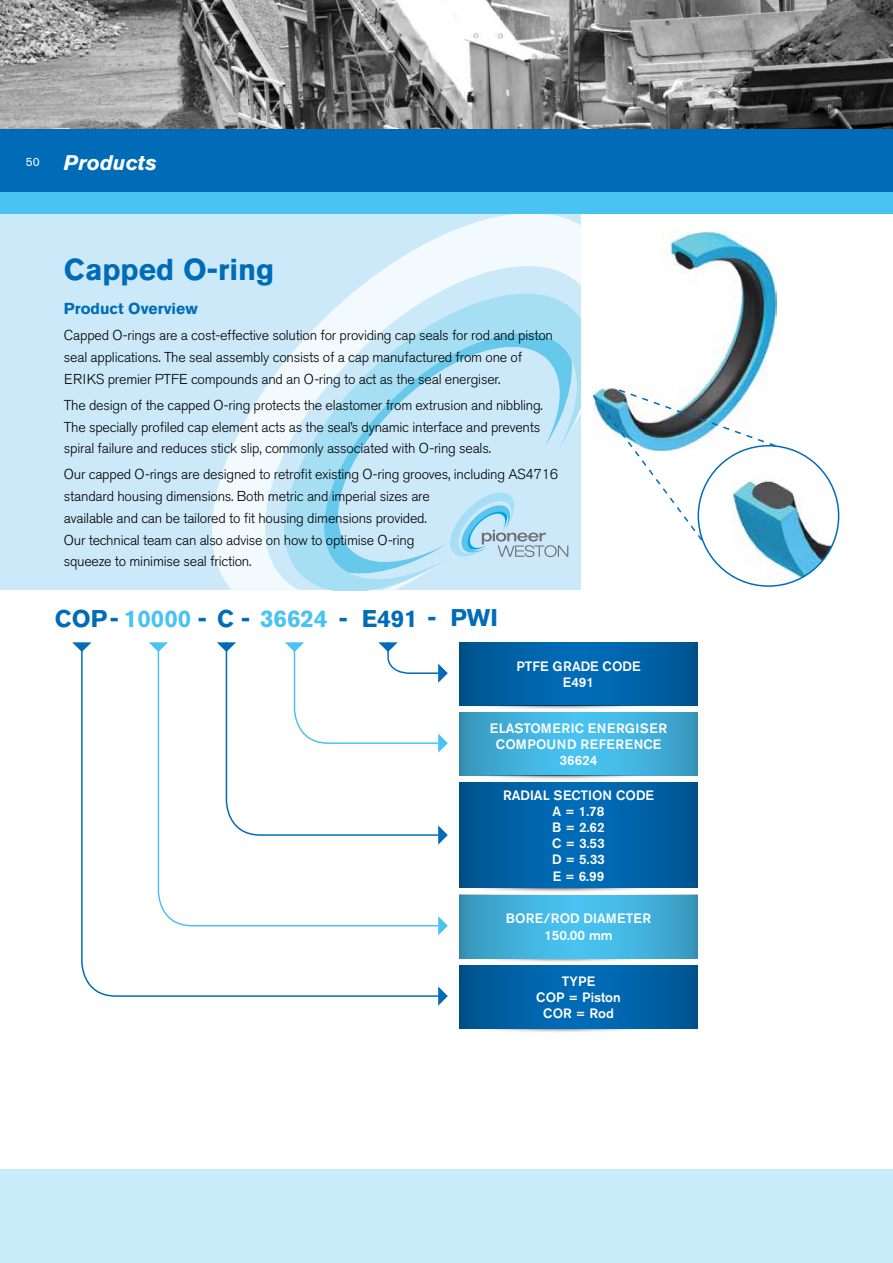
<style>
.page{position:relative;width:893px;height:1263px;background:#fff}
.page>*{position:absolute;margin:0;border:0;box-sizing:border-box;transform-origin:0 0}
.t1{font:700 30px "Akzidenz Grotesk BE";color:#006cb7}
.t2{font:700 24px "Akzidenz Grotesk BE";color:#006cb7}
.t3{font:italic 700 21px "Akzidenz Grotesk BE";color:#fff}
.t4{font:700 15.75px "Akzidenz Grotesk BE";color:#006cb7}
.t5{font:300 14.25px/21.8px "Akzidenz Grotesk BE";letter-spacing:-.015em;color:#000}
.t6{font:500 13.5px/16.2px "Akzidenz Grotesk BE";color:#fff;text-align:center}
.t7{font:500 13.5px/16.2px "Akzidenz Grotesk BE";letter-spacing:.04em;color:#fff;text-align:center}
.s1{color:#49c3f1}
</style>
<div class="page">
<img style="left:0;top:0;width:893px;height:129px">
<div style="left:0;top:176px;width:581px;height:414px;background:#cce9fa"></div>
<svg style="left:212px;top:214px;width:369px;height:376px"></svg>
<svg style="left:263px;top:272px;width:318px;height:318px"></svg>
<img style="left:459px;top:1028px;width:196px;height:4px">
<img style="left:459px;top:958px;width:196px;height:4px">
<img style="left:594px;top:232px;width:182px;height:156px">
<img style="left:732px;top:446px;width:107px;height:140px">
<img style="left:593px;top:388px;width:184px;height:154px">
<div style="left:0;top:129px;width:893px;height:63px;background:#006cb7"></div>
<div style="left:0;top:192px;width:893px;height:22px;background:#49c3f1"></div>
<img style="left:459px;top:705px;width:196px;height:4px">
<img style="left:459px;top:775px;width:196px;height:4px">
<svg style="left:459px;top:642px;width:239px;height:63px;background:#0061a5"></svg>
<svg style="left:459px;top:712px;width:239px;height:63px;background:#41afd9"></svg>
<svg style="left:459px;top:895px;width:239px;height:63px;background:#41afd9"></svg>
<svg style="left:459px;top:965px;width:239px;height:63px;background:#0061a5"></svg>
<svg style="left:81px;top:652px;width:358px;height:345px"></svg>
<svg style="left:157px;top:652px;width:282px;height:275px"></svg>
<svg style="left:72px;top:642px;width:20px;height:10px"></svg>
<svg style="left:149px;top:642px;width:19px;height:10px"></svg>
<svg style="left:438px;top:986px;width:10px;height:20px"></svg>
<svg style="left:438px;top:916px;width:10px;height:19px"></svg>
<svg style="left:217px;top:642px;width:231px;height:203px"></svg>
<svg style="left:459px;top:782px;width:239px;height:106px;background:#0061a5"></svg>
<svg style="left:445px;top:488px;width:123px;height:69px"></svg>
<div style="left:0;top:1169px;width:893px;height:94px;background:#c8edfa"></div>
<h3 class="t3" style="left:26px;top:150px;width:133px"><sup>50</sup> Products</h3>
<h1 class="t1" style="left:64px;top:252px;width:212px">Capped O-ring</h1>
<p class="t4" style="left:64px;top:300px;width:135px">Product Overview</p>
<p class="t5" style="left:64px;top:325px;width:491px">Capped O-rings are a cost-effective solution for providing cap seals for rod and piston seal applications. The seal assembly consists of a cap manufactured from one of<br>ERIKS premier PTFE compounds and an O-ring to act as the seal energiser.</p>
<p class="t5" style="left:64px;top:394px;width:480px">The design of the capped O-ring protects the elastomer from extrusion and nibbling.<br>The specially profiled cap element acts as the seal’s dynamic interface and prevents spiral failure and reduces stick slip, commonly associated with O-ring seals.</p>
<p class="t5" style="left:64px;top:464px;width:496px">Our capped O-rings are designed to retrofit existing O-ring grooves, including AS4716 standard housing dimensions. Both metric and imperial sizes are<br>available and can be tailored to fit housing dimensions provided.<br>Our technical team can also advise on how to optimise O-ring<br>squeeze to minimise seal friction.</p>
<h2 class="t2" style="left:55px;top:605px;width:444px">COP- <span class="s1">10000</span> - C - <span class="s1">36624</span> - E491 - PWI</h2>
<p class="t6" style="left:516px;top:658px;width:126px">PTFE GRADE CODE<br>E491</p>
<p class="t7" style="left:490px;top:720px;width:179px">ELASTOMERIC ENERGISER<br>COMPOUND REFERENCE<br>36624</p>
<p class="t6" style="left:503px;top:786px;width:152px">RADIAL SECTION CODE<br>A = 1.78<br>B = 2.62<br>C = 3.53<br>D = 5.33<br>E = 6.99</p>
<p class="t6" style="left:506px;top:910px;width:147px">BORE/ROD DIAMETER<br>150.00 mm</p>
<p class="t6" style="left:536px;top:972px;width:86px">TYPE<br>COP = Piston<br>COR = Rod</p>
</div>
